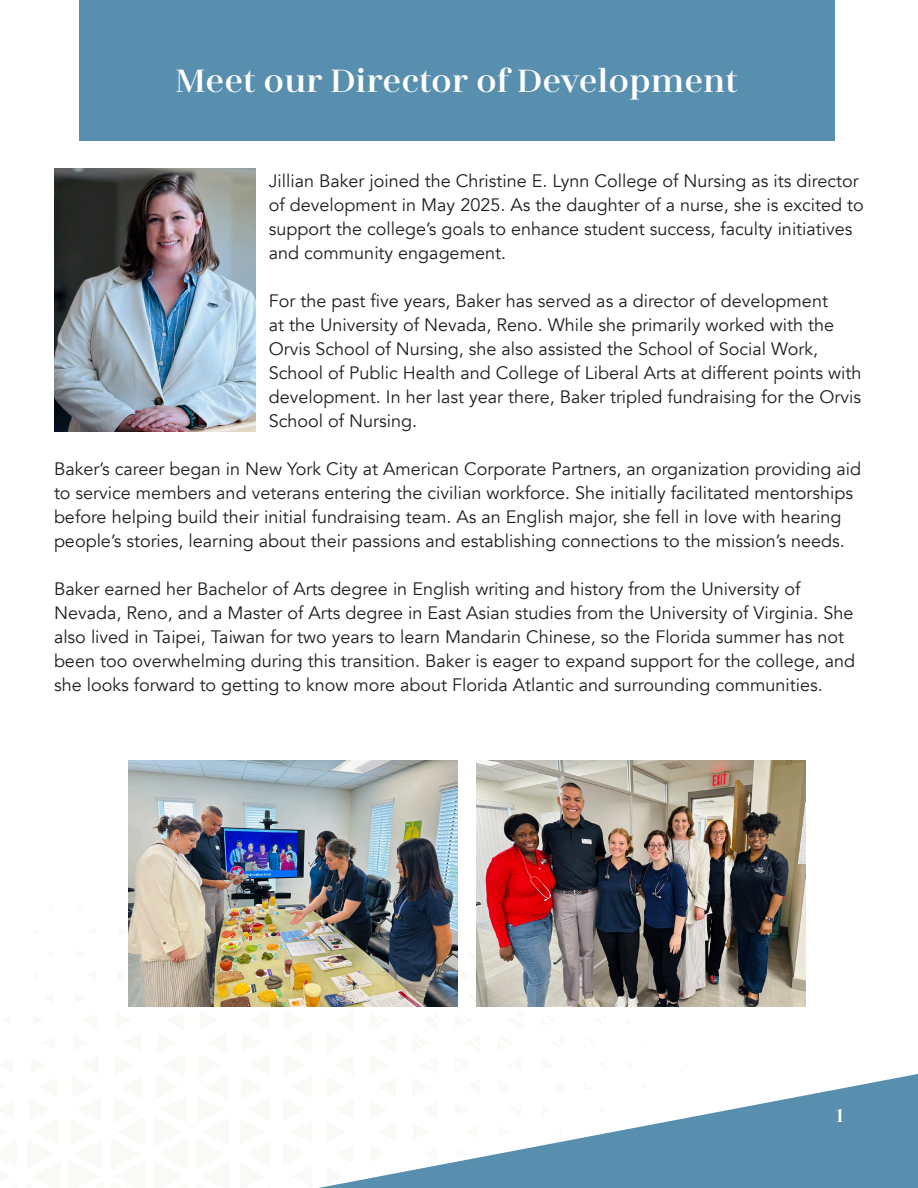
<style>
.page{position:relative;width:918px;height:1188px;background:#fff}
.page>*{position:absolute;margin:0;border:0;box-sizing:border-box;transform-origin:0 0}
.t1{font:600 36px "Zahrah";color:#fff}
.t2{font:600 21px "Zahrah";color:#fff}
.List_Paragraph{font:18px/24px "Avenir";color:#231f20}
</style>
<div class="page">
<svg style="left:319px;top:1074px;width:599px;height:114px"></svg>
<div style="left:79px;top:0;width:756px;height:140px;background:#588fae"></div>
<img style="left:54px;top:169px;width:201px;height:263px">
<img style="left:476px;top:760px;width:329px;height:247px">
<img style="left:129px;top:760px;width:328px;height:247px">
<p class="t1" style="left:176px;top:60px;width:564px">Meet our Director of Development</p>
<p class="List_Paragraph" style="left:269px;top:169px;width:596px">Jillian Baker joined the Christine E. Lynn College of Nursing as its director of development in May 2025. As the daughter of a nurse, she is excited to support the college’s goals to enhance student success, faculty initiatives and community engagement.</p>
<p class="List_Paragraph" style="left:269px;top:289px;width:594px">For the past five years, Baker has served as a director of development<br>at the University of Nevada, Reno. While she primarily worked with the Orvis School of Nursing, she also assisted the School of Social Work, School of Public Health and College of Liberal Arts at different points with development. In her last year there, Baker tripled fundraising for the Orvis School of Nursing.</p>
<p class="List_Paragraph" style="left:54px;top:457px;width:809px">Baker’s career began in New York City at American Corporate Partners, an organization providing aid to service members and veterans entering the civilian workforce. She initially facilitated mentorships before helping build their initial fundraising team. As an English major, she fell in love with hearing people’s stories, learning about their passions and establishing connections to the mission’s needs.</p>
<p class="List_Paragraph" style="left:54px;top:577px;width:803px">Baker earned her Bachelor of Arts degree in English writing and history from the University of Nevada, Reno, and a Master of Arts degree in East Asian studies from the University of Virginia. She also lived in Taipei, Taiwan for two years to learn Mandarin Chinese, so the Florida summer has not been too overwhelming during this transition. Baker is eager to expand support for the college, and she looks forward to getting to know more about Florida Atlantic and surrounding communities.</p>
<p class="t2" style="left:836px;top:1103px;width:9px">1</p>
</div>
